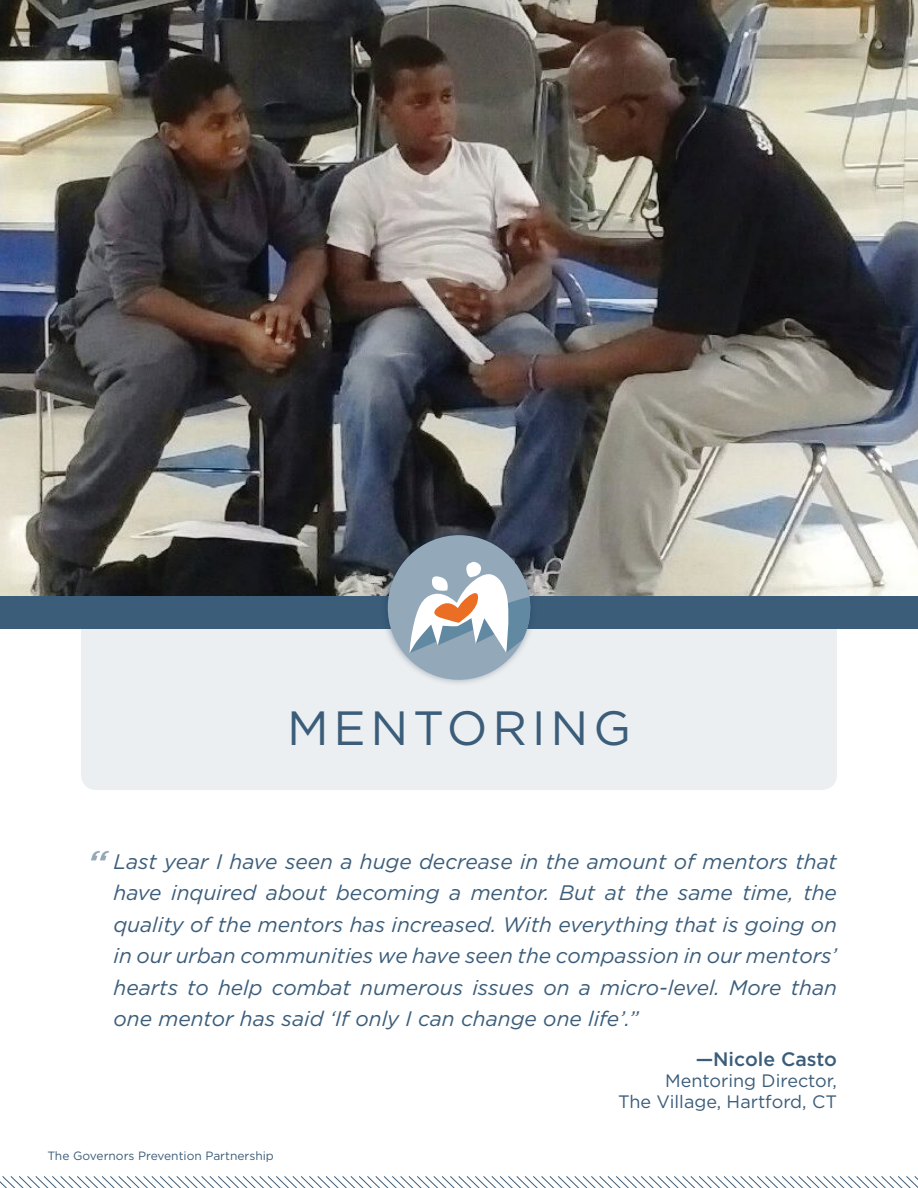
<style>
.page{position:relative;width:918px;height:1188px;background:#fff}
.page>*{position:absolute;margin:0;border:0;box-sizing:border-box;transform-origin:0 0}
.t1{font:48px "Gotham";letter-spacing:.1em;color:#3b5d7a}
.t2{font:italic 21px/31.5px "Gotham";color:#3b5d7a;text-align:justify}
.t3{font:500 19.5px "Gotham";color:#3b5d7a}
.t4{font:18px/21px "Gotham";color:#3b5d7a;text-align:right}
.t5{font:12px "Gotham";color:#3b5d7a}
</style>
<div class="page">
<svg style="left:0;top:1176px;width:918px;height:12px"></svg>
<svg style="left:91px;top:851px;width:18px;height:9px"></svg>
<img style="left:0;top:0;width:918px;height:596px">
<div style="left:81px;top:614px;width:756px;height:176px;background:#ebeff1;border-radius:15px"></div>
<div style="left:0;top:596px;width:918px;height:33px;background:#3b5d7a"></div>
<div style="left:380px;top:526px;width:158px;height:160px;background:#133155;opacity:.43"></div>
<svg style="left:387px;top:534px;width:144px;height:147px;background:#a1acb6"></svg>
<h1 class="t1" style="left:287px;top:701px;width:345px">MENTORING</h1>
<p class="t2" style="left:113px;top:846px;width:725px">Last year I have seen a huge decrease in the amount of mentors that have inquired about becoming a mentor. But at the same time, the quality of the mentors has increased. With everything that is going on in our urban communities we have seen the compassion in our mentors’ hearts to help combat numerous issues on a micro-level. More than one mentor has said ‘If only I can change one life’.”</p>
<p class="t3" style="left:696px;top:1048px;width:143px">—Nicole Casto</p>
<p class="t4" style="left:618px;top:1070px;width:220px">Mentoring Director,<br>The Village, Hartford, CT</p>
<p class="t5" style="left:47px;top:1149px;width:228px">The Governors Prevention Partnership</p>
</div>
